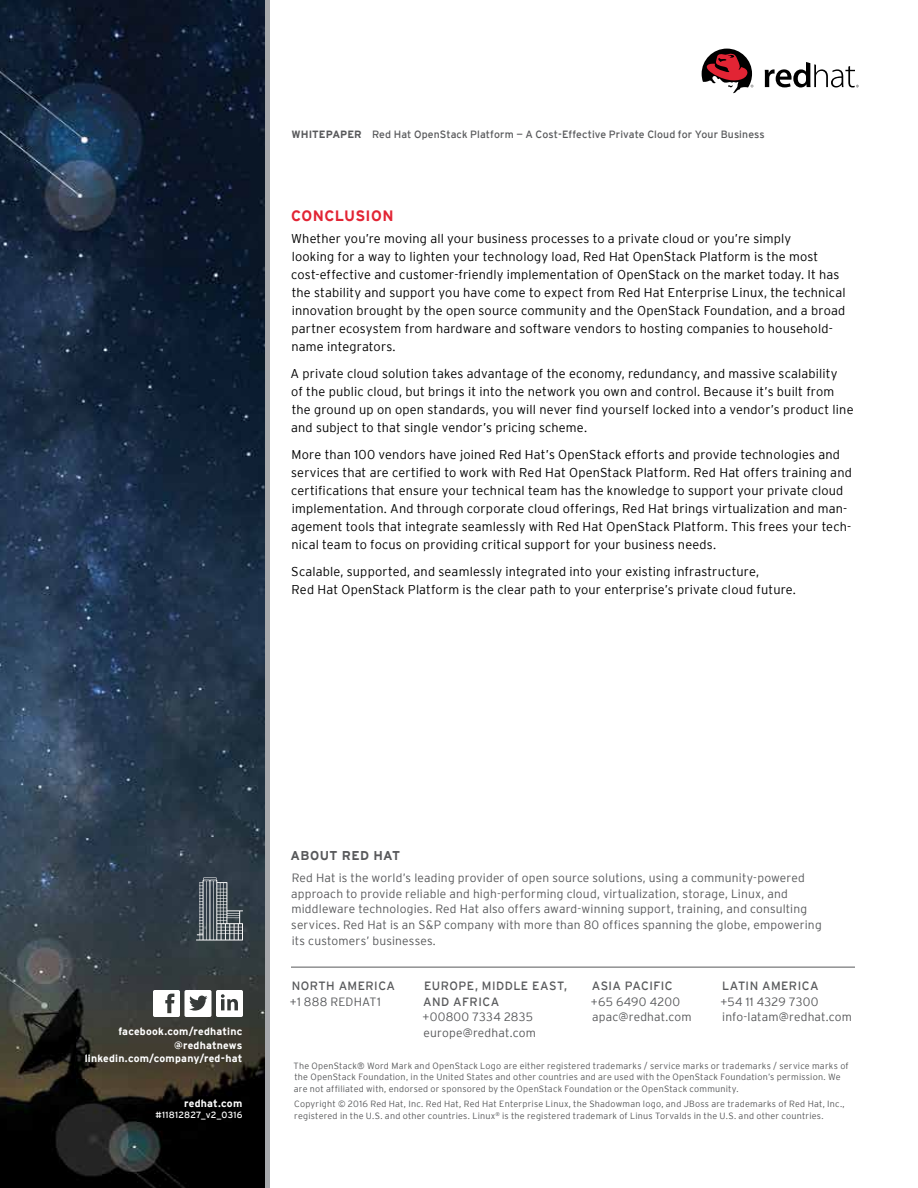
<style>
.page{position:relative;width:918px;height:1188px;background:#fff}
.page>*{position:absolute;margin:0;border:0;box-sizing:border-box;transform-origin:0 0}
.t1{font:700 15px "Interstate";letter-spacing:.02em;color:#e22434}
.t2{font:300 12.75px/18px "Interstate";letter-spacing:.01em;color:#000}
.t3{font:700 12.75px "Interstate";letter-spacing:.03em;color:#58595b}
.t4{font:300 12px/15.8px "Interstate";letter-spacing:.015em;color:#58595b}
.t5{font:12px/15.8px "Interstate";letter-spacing:.035em;color:#58595b}
.t6{font:10.5px "Interstate";letter-spacing:.01em;color:#58595b}
.t7{font:700 10.5px/13.5px "Interstate";letter-spacing:.02em;color:#fff;text-align:right}
.t8{font:300 9px/11.2px "Interstate";letter-spacing:.025em;color:#58595b}
.t9{font:9px "Interstate";letter-spacing:.025em;color:#fff}
.s1{font-weight:700}
</style>
<div class="page">
<img style="left:0;top:0;width:266px;height:1188px">
<svg style="left:153px;top:990px;width:90px;height:27px"></svg>
<svg style="left:196px;top:878px;width:47px;height:62px;background:#5f686f"></svg>
<hr style="left:291px;top:967px;width:564px;height:1px;background:#58595b">
<svg style="left:765px;top:62px;width:94px;height:25px"></svg>
<svg style="left:702px;top:49px;width:51px;height:45px"></svg>
<hr style="left:266px;top:0;width:4px;height:1188px;background:#a7a9ac">
<p class="t6" style="left:292px;top:128px;width:475px"><span class="s1">WHITEPAPER</span> Red Hat OpenStack Platform — A Cost-Effective Private Cloud for Your Business</p>
<p class="t1" style="left:291px;top:207px;width:104px">CONCLUSION</p>
<p class="t2" style="left:291px;top:229px;width:556px">Whether you’re moving all your business processes to a private cloud or you’re simply<br>looking for a way to lighten your technology load, Red Hat OpenStack Platform is the most cost-effective and customer-friendly implementation of OpenStack on the market today. It has the stability and support you have come to expect from Red Hat Enterprise Linux, the technical innovation brought by the open source community and the OpenStack Foundation, and a broad partner ecosystem from hardware and software vendors to hosting companies to household&shy;name integrators.</p>
<p class="t2" style="left:291px;top:364px;width:564px">A private cloud solution takes advantage of the economy, redundancy, and massive scalability<br>of the public cloud, but brings it into the network you own and control. Because it’s built from the ground up on open standards, you will never find yourself locked into a vendor’s product line and subject to that single vendor’s pricing scheme.</p>
<p class="t2" style="left:291px;top:445px;width:562px">More than 100 vendors have joined Red Hat’s OpenStack efforts and provide technologies and services that are certified to work with Red Hat OpenStack Platform. Red Hat offers training and certifications that ensure your technical team has the knowledge to support your private cloud implementation. And through corporate cloud offerings, Red Hat brings virtualization and man&shy;agement tools that integrate seamlessly with Red Hat OpenStack Platform. This frees your tech&shy;nical team to focus on providing critical support for your business needs.</p>
<p class="t2" style="left:291px;top:562px;width:506px">Scalable, supported, and seamlessly integrated into your existing infrastructure,<br>Red Hat OpenStack Platform is the clear path to your enterprise’s private cloud future.</p>
<p class="t7" style="left:85px;top:1024px;width:159px">facebook.com/redhatinc @redhatnews linkedin.com/company/red-hat</p>
<p class="t7" style="left:184px;top:1096px;width:60px">redhat.com</p>
<p class="t9" style="left:155px;top:1110px;width:89px">#11812827_v2_0316</p>
<p class="t3" style="left:291px;top:848px;width:111px">ABOUT RED HAT</p>
<p class="t4" style="left:291px;top:870px;width:532px">Red Hat is the world’s leading provider of open source solutions, using a community-powered approach to provide reliable and high-performing cloud, virtualization, storage, Linux, and middleware technologies. Red Hat also offers award-winning support, training, and consulting services. Red Hat is an S&amp;P company with more than 80 offices spanning the globe, empowering its customers’ businesses.</p>
<p class="t5" style="left:423px;top:978px;width:145px">EUROPE, MIDDLE EAST,<br>AND AFRICA</p>
<p class="t4" style="left:422px;top:1009px;width:115px">+00800 7334 2835 europe@redhat.com</p>
<p class="t5" style="left:722px;top:978px;width:98px">LATIN AMERICA</p>
<p class="t4" style="left:720px;top:994px;width:133px">+54 11 4329 7300 info-latam@redhat.com</p>
<p class="t5" style="left:592px;top:978px;width:83px">ASIA PACIFIC</p>
<p class="t4" style="left:591px;top:994px;width:102px">+65 6490 4200 apac@redhat.com</p>
<p class="t5" style="left:292px;top:978px;width:105px">NORTH AMERICA</p>
<p class="t4" style="left:290px;top:994px;width:92px">+1 888 REDHAT1</p>
<p class="t8" style="left:294px;top:1060px;width:557px">The OpenStack® Word Mark and OpenStack Logo are either registered trademarks / service marks or trademarks / service marks of the OpenStack Foundation, in the United States and other countries and are used with the OpenStack Foundation’s permission. We are not affiliated with, endorsed or sponsored by the OpenStack Foundation or the OpenStack community.</p>
<p class="t8" style="left:294px;top:1099px;width:552px">Copyright © 2016 Red Hat, Inc. Red Hat, Red Hat Enterprise Linux, the Shadowman logo, and JBoss are trademarks of Red Hat, Inc., registered in the U.S. and other countries. Linux<sup>®</sup> is the registered trademark of Linus Torvalds in the U.S. and other countries.</p>
</div>
